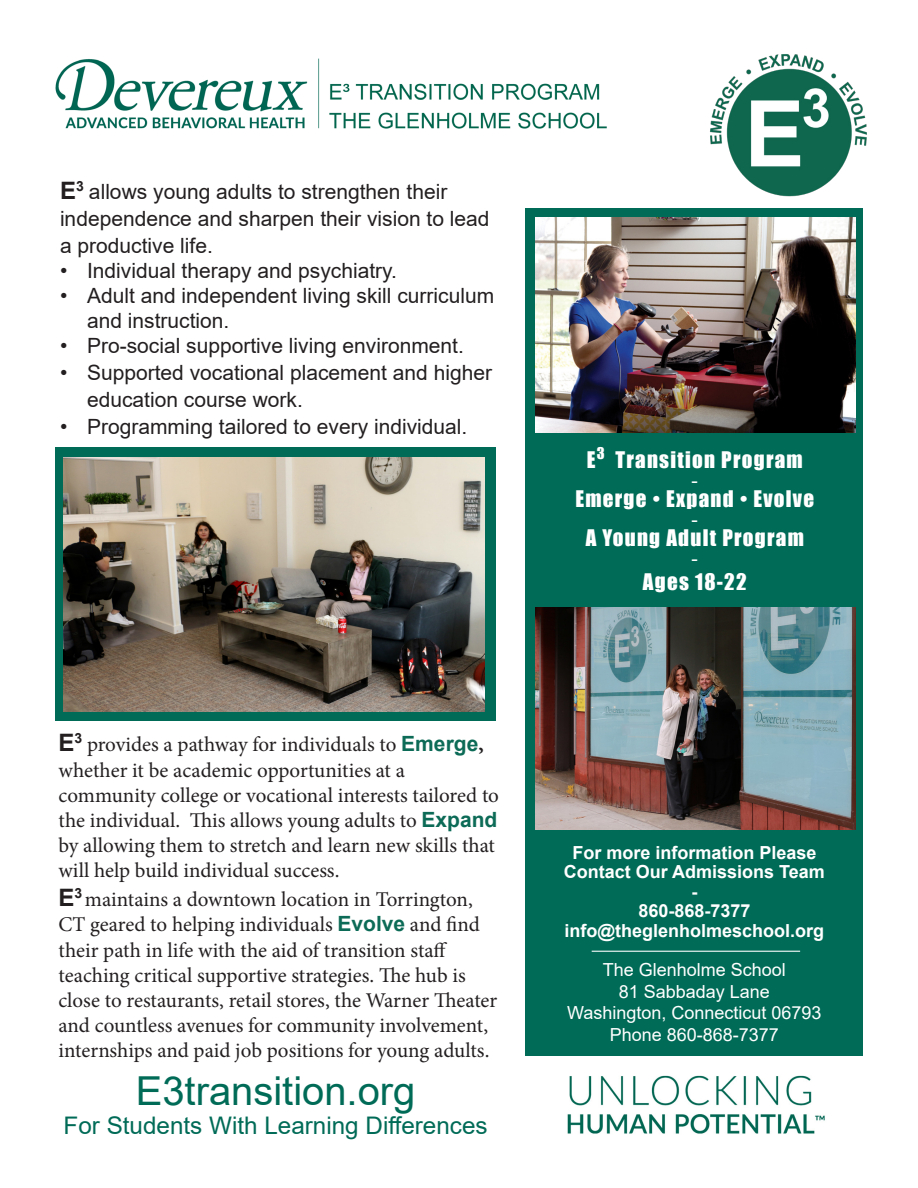
<style>
.page{position:relative;width:918px;height:1188px;background:#fff}
.page>*{position:absolute;margin:0;border:0;box-sizing:border-box;transform-origin:0 0}
.t1{font:39.9px "Arial";color:#006b57}
.t2{font:24.3px "Arial";color:#006b57}
.t3{font:21px/25.2px "Minion Pro";color:#231f20}
.t4{font:21px/27px "Arial";color:#231f20}
.t5{font:21px/19.5px "Impact";letter-spacing:.06em;color:#fff;text-align:center}
.t6{font:21px "Times New Roman";color:#fff}
.t7{font:700 18px "Arial";color:#fff}
.t8{font:18px "Arial";color:#fff}
.s1{font-weight:700;font-size:24px}
.s2{font-family:"Arial";font-weight:700;font-size:24px}
.s3{font-family:"Arial";font-weight:700;color:#0c6b56}
.s4{font-weight:700}
.s5{font-family:"Times New Roman"}
</style>
<div class="page">
<div style="left:526px;top:208px;width:337px;height:847px;background:#006b57"></div>
<img style="left:567px;top:1075px;width:258px;height:59px">
<hr style="left:592px;top:951px;width:208px;height:1px;background:#fff">
<img style="left:55px;top:58px;width:552px;height:71px">
<img style="left:710px;top:54px;width:157px;height:143px">
<div style="left:56px;top:447px;width:440px;height:274px;background:#006b57"></div>
<img style="left:64px;top:458px;width:420px;height:253px">
<img style="left:535px;top:217px;width:320px;height:215px">
<img style="left:535px;top:607px;width:320px;height:222px">
<p class="t4" style="left:60px;top:178px;width:431px"><span class="s1">E</span><sup>3</sup> allows young adults to strengthen their independence and sharpen their vision to lead a productive life.</p>
<p class="t4" style="left:60px;top:257px;width:339px">• Individual therapy and psychiatry.</p>
<p class="t4" style="left:87px;top:283px;width:409px;line-height:25.2px;text-indent:-27px">• Adult and independent living skill curriculum and instruction.</p>
<p class="t4" style="left:60px;top:332px;width:405px">• Pro-social supportive living environment.</p>
<p class="t4" style="left:87px;top:359px;width:407px;text-indent:-27px">• Supported vocational placement and higher education course work.</p>
<p class="t4" style="left:60px;top:413px;width:409px">• Programming tailored to every individual.</p>
<p class="t3" style="left:58px;top:732px;width:442px"><span class="s2">E</span><sup>3</sup> provides a pathway for individuals to <span class="s3">Emerge</span><span class="s4">, </span>whether it be academic opportunities at a community college or vocational interests tailored to the individual. This allows young adults to <span class="s3">Expand </span>by allowing them to stretch and learn new skills that will help build individual success.</p>
<p class="t3" style="left:58px;top:887px;width:440px"><span class="s2">E</span><sup>3</sup> maintains a downtown location in Torrington, CT geared to helping individuals <span class="s3">Evolve</span> and find their path in life with the aid of transition staff teaching critical supportive strategies. The hub is close to restaurants, retail stores, the Warner Theater and countless avenues for community involvement, internships and paid job positions for young adults.</p>
<p class="t1" style="left:136px;top:1063px;width:281px">E3transition.org</p>
<p class="t2" style="left:64px;top:1108px;width:425px">For Students With Learning Differences</p>
<p class="t5" style="left:587px;top:449px;width:218px">E<sup>3</sup> Transition Program <span class="s5">-</span></p>
<p class="t5" style="left:575px;top:488px;width:240px">Emerge • Expand • Evolve <span class="s5">-</span></p>
<p class="t5" style="left:586px;top:527px;width:220px">A Young Adult Program</p>
<p class="t6" style="left:691px;top:543px;width:8px">-</p>
<p class="t5" style="left:643px;top:572px;width:105px">Ages 18-22</p>
<p class="t7" style="left:572px;top:839px;width:246px">For more information Please</p>
<p class="t7" style="left:564px;top:859px;width:263px">Contact Our Admissions Team</p>
<p class="t7" style="left:691px;top:878px;width:7px">-</p>
<p class="t7" style="left:638px;top:898px;width:114px">860-868-7377</p>
<p class="t7" style="left:565px;top:917px;width:261px">info@theglenholmeschool.org</p>
<p class="t8" style="left:603px;top:958px;width:185px">The Glenholme School</p>
<p class="t8" style="left:619px;top:979px;width:153px">81 Sabbaday Lane</p>
<p class="t8" style="left:567px;top:1001px;width:256px">Washington, Connecticut 06793</p>
<p class="t8" style="left:610px;top:1022px;width:171px">Phone 860-868-7377</p>
</div>
